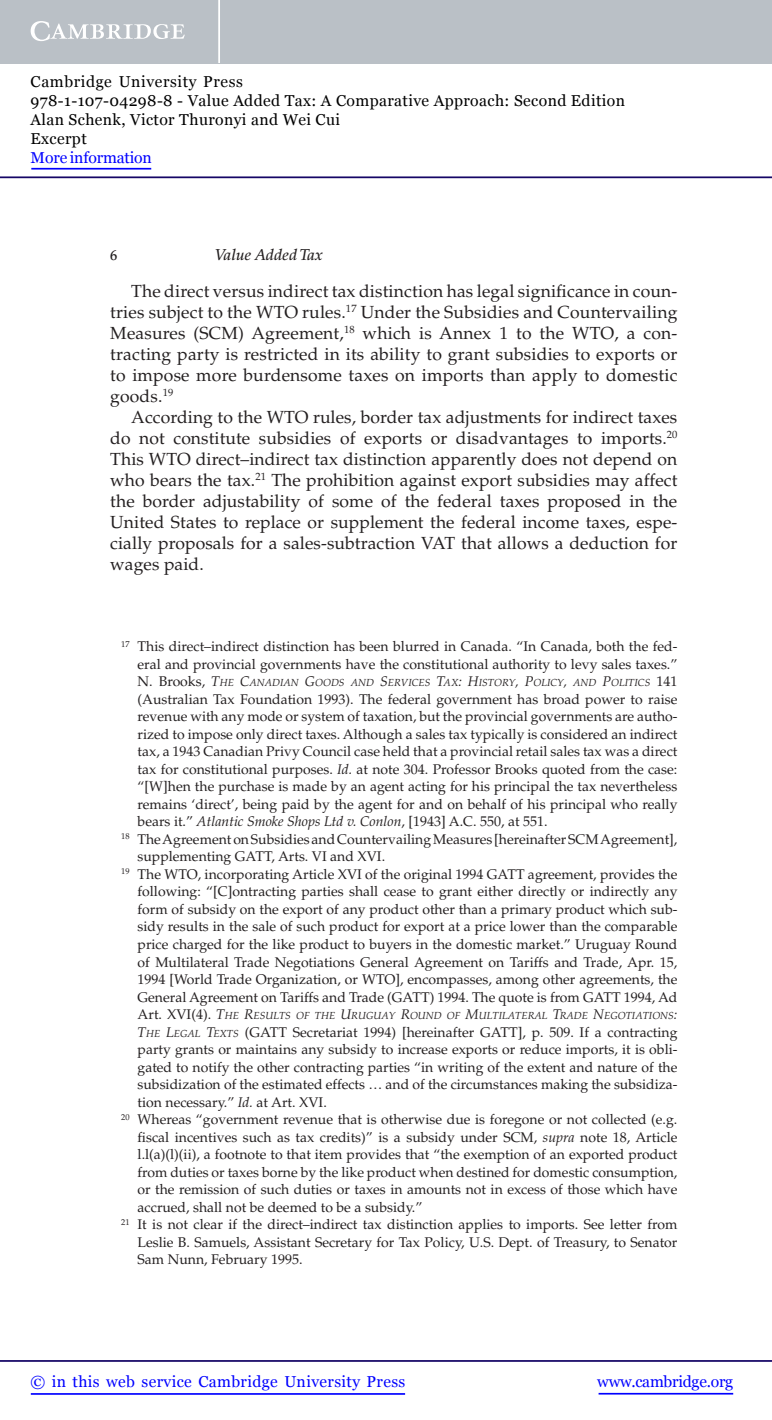
<style>
.page{position:relative;width:772px;height:1420px;background:#fff}
.page>*{position:absolute;margin:0;border:0;box-sizing:border-box;transform-origin:0 0}
.t1{font:17.5px/21px "Palatino LT Std";letter-spacing:.01em;color:#231f20;text-align:justify}
.t2{font:15.75px/18.9px "Georgia";letter-spacing:.025em;color:#000}
.t3{font:15.75px "Georgia";letter-spacing:.025em;color:#00f}
.t4{font:15.75px "Georgia";letter-spacing:-.015em;color:#00f}
.t5{font:15.75px "Georgia";letter-spacing:-.01em;color:#00f}
.t6{font:italic 500 15.75px "Palatino LT Std";color:#231f20}
.t7{font:500 14.35px "Palatino LT Std";color:#231f20}
.t8{font:14px/17.5px "Palatino LT Std";color:#231f20;text-align:right}
.t9{font:14px "Palatino LT Std";letter-spacing:.055em;color:#231f20}
.t10{font:14px "Palatino LT Std";letter-spacing:.025em;color:#231f20}
.t11{font:14px "Palatino LT Std";letter-spacing:.03em;color:#231f20}
.t12{font:italic 10.15px "Palatino LT Std";color:#231f20}
.s1{font-style:normal;font-size:14px}
.s2{font-size:14px}
.s3{font-style:italic}
.s4{font-style:italic;font-size:10.15px}
</style>
<div class="page">
<hr style="left:598px;top:1392px;width:135px;height:2px;background:#00f">
<hr style="left:0;top:1359px;width:772px;height:2px;background:#150666">
<hr style="left:31px;top:1392px;width:374px;height:2px;background:#00f">
<div style="left:0;top:0;width:772px;height:63px;background:#bac0c6"></div>
<svg style="left:31px;top:21px;width:154px;height:20px"></svg>
<hr style="left:218px;top:0;width:2px;height:63px;background:#fff">
<hr style="left:0;top:176px;width:772px;height:2px;background:#150666">
<hr style="left:31px;top:168px;width:120px;height:1px;background:#00f">
<p class="t2" style="left:31px;top:73px;width:596px">Cambridge University Press<br>978-1-107-04298-8 - Value Added Tax: A Comparative Approach: Second Edition Alan Schenk, Victor Thuronyi and Wei Cui<br>Excerpt</p>
<p class="t5" style="left:31px;top:148px;width:123px">More information</p>
<p class="t7" style="left:110px;top:250px;width:9px">6</p>
<p class="t6" style="left:215px;top:248px;width:109px">Value Added Tax</p>
<p class="t1" style="left:110px;top:282px;width:569px;text-indent:21px">The direct versus indirect tax distinction has legal significance in coun&shy;tries subject to the WTO rules. <sup>17</sup> Under the Subsidies and Countervailing Measures (SCM) Agreement, <sup>18</sup> which is Annex 1 to the WTO, a con&shy;tracting party is restricted in its ability to grant subsidies to exports or to impose more burdensome taxes on imports than apply to domestic goods. <sup>19</sup></p>
<p class="t1" style="left:110px;top:408px;width:568px;text-indent:21px">According to the WTO rules, border tax adjustments for indirect taxes do not constitute subsidies of exports or disadvantages to imports. <sup>20<br></sup>This WTO direct–indirect tax distinction apparently does not depend on who bears the tax. <sup>21</sup> The prohibition against export subsidies may affect the border adjustability of some of the federal taxes proposed in the United States to replace or supplement the federal income taxes, espe&shy;cially proposals for a sales-subtraction VAT that allows a deduction for wages paid.</p>
<p class="t8" style="left:121px;top:639px;width:558px"><sup>17</sup> This direct–indirect distinction has been blurred in Canada. “In Canada, both the fed&shy;eral and provincial governments have the constitutional authority to levy sales taxes.”</p>
<p class="t12" style="left:138px;top:679px;width:541px"><span class="s1">N. Brooks ,</span> <span class="s2">T</span>HE <span class="s2">C</span>ANADIAN <span class="s2">G</span>OODS AND <span class="s2">S</span>ERVICES <span class="s2">T</span>AX<span class="s2">: H</span>ISTORY<span class="s2">, P</span>OLICY<span class="s2">,</span> AND <span class="s2">P</span>OLITICS <span class="s1">141</span></p>
<p class="t8" style="left:138px;top:692px;width:541px">( Australian Tax Foundation 1993 ) . The federal government has broad power to raise</p>
<p class="t8" style="left:138px;top:709px;width:541px">revenue with any mode or system of taxation, but the provincial governments are autho-</p>
<p class="t8" style="left:138px;top:727px;width:541px">rized to impose only direct taxes. Although a sales tax typically is considered an indirect</p>
<p class="t8" style="left:138px;top:744px;width:541px">tax, a 1943 Canadian Privy Council case held that a provincial retail sales tax was a direct</p>
<p class="t8" style="left:138px;top:762px;width:541px">tax for constitutional purposes. <span class="s3">Id.</span> at note 304. Professor Brooks quoted from the case:</p>
<p class="t11" style="left:138px;top:781px;width:541px">“[W]hen the purchase is made by an agent acting for his principal the tax nevertheless</p>
<p class="t9" style="left:138px;top:798px;width:541px">remains ‘direct’, being paid by the agent for and on behalf of his principal who really</p>
<p class="t8" style="left:138px;top:814px;width:412px">bears it.” <span class="s3">Atlantic Smoke Shops Ltd v. Conlon</span> , [1943] A.C. 550, at 551.</p>
<p class="t8" style="left:121px;top:832px;width:558px"><sup>18</sup> The Agreement on Subsidies and Countervailing Measures [hereinafter SCM Agreement],</p>
<p class="t8" style="left:138px;top:849px;width:249px">supplementing GATT, Arts. VI and XVI.</p>
<p class="t8" style="left:121px;top:867px;width:558px"><sup>19</sup> The WTO, incorporating Article XVI of the original 1994 GATT agreement, provides the</p>
<p class="t8" style="left:138px;top:884px;width:541px">following: “[C]ontracting parties shall cease to grant either directly or indirectly any</p>
<p class="t8" style="left:138px;top:902px;width:541px">form of subsidy on the export of any product other than a primary product which sub-</p>
<p class="t9" style="left:138px;top:921px;width:541px">sidy results in the sale of such product for export at a price lower than the comparable</p>
<p class="t8" style="left:138px;top:937px;width:541px">price charged for the like product to buyers in the domestic market.” Uruguay Round</p>
<p class="t8" style="left:138px;top:954px;width:541px">of Multilateral Trade Negotiations General Agreement on Tariffs and Trade, Apr. 15,</p>
<p class="t8" style="left:138px;top:972px;width:541px">1994 [World Trade Organization, or WTO], encompasses, among other agreements, the</p>
<p class="t8" style="left:138px;top:989px;width:541px">General Agreement on Tariffs and Trade (GATT) 1994. The quote is from GATT 1994, Ad</p>
<p class="t12" style="left:138px;top:1011px;width:541px"><span class="s1">Art. XVI(4).</span> <span class="s2">T</span>HE <span class="s2">R</span>ESULTS OF THE <span class="s2">U</span>RUGUAY <span class="s2">R</span>OUND OF <span class="s2">M</span>ULTILATERAL <span class="s2">T</span>RADE <span class="s2">N</span>EGOTIATIONS<span class="s2">:</span></p>
<p class="t8" style="left:138px;top:1024px;width:541px"><span class="s3">T</span><span class="s4">HE</span> <span class="s3">L</span><span class="s4">EGAL</span> <span class="s3">T</span><span class="s4">EXTS</span> (GATT Secretariat 1994) [hereinafter GATT], p. 509. If a contracting</p>
<p class="t10" style="left:138px;top:1043px;width:541px">party grants or maintains any subsidy to increase exports or reduce imports, it is obli-</p>
<p class="t8" style="left:138px;top:1059px;width:541px">gated to notify the other contracting parties “in writing of the extent and nature of the</p>
<p class="t8" style="left:138px;top:1077px;width:541px">subsidization of the estimated effects … and of the circumstances making the subsidiza-</p>
<p class="t8" style="left:138px;top:1094px;width:191px">tion necessary.” <span class="s3">Id.</span> at Art. XVI.</p>
<p class="t8" style="left:121px;top:1112px;width:558px"><sup>20</sup> Whereas “government revenue that is otherwise due is foregone or not collected (e.g.</p>
<p class="t8" style="left:138px;top:1129px;width:541px">fiscal incentives such as tax credits)” is a subsidy under SCM, <span class="s3">supra</span> note 18, Article</p>
<p class="t9" style="left:138px;top:1148px;width:541px">l.l(a)(l)(ii), a footnote to that item provides that “the exemption of an exported product</p>
<p class="t8" style="left:138px;top:1164px;width:541px">from duties or taxes borne by the like product when destined for domestic consumption,</p>
<p class="t8" style="left:138px;top:1182px;width:541px">or the remission of such duties or taxes in amounts not in excess of those which have</p>
<p class="t8" style="left:138px;top:1199px;width:286px">accrued, shall not be deemed to be a subsidy.”</p>
<p class="t8" style="left:121px;top:1217px;width:558px"><sup>21</sup> It is not clear if the direct–indirect tax distinction applies to imports. See letter from</p>
<p class="t8" style="left:138px;top:1234px;width:541px">Leslie B. Samuels, Assistant Secretary for Tax Policy, U.S. Dept. of Treasury, to Senator</p>
<p class="t8" style="left:138px;top:1252px;width:166px">Sam Nunn, February 1995.</p>
<p class="t3" style="left:31px;top:1371px;width:376px">© in this web service Cambridge University Press</p>
<p class="t4" style="left:597px;top:1371px;width:137px">www.cambridge.org</p>
</div>
